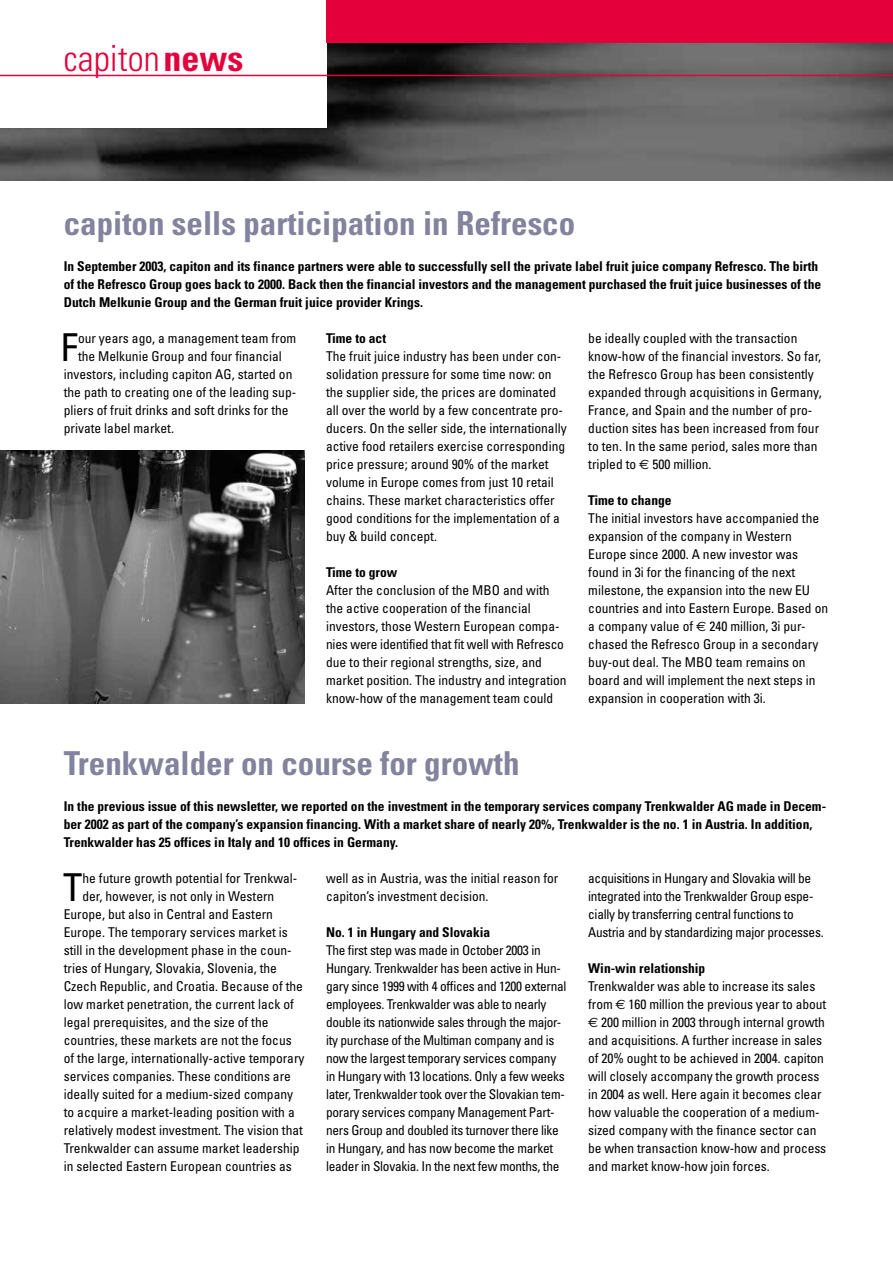
<style>
.page{position:relative;width:893px;height:1263px;background:#fff}
.page>*{position:absolute;margin:0;border:0;box-sizing:border-box;transform-origin:0 0}
.t1{font:condensed 38.4px "Univers";color:#000}
.t2{font:300 condensed 36px "Univers";color:#e4003a}
.t3{font:700 condensed 33px "Univers";color:#83839e}
.t4{font:condensed 13.5px/18px "Univers";color:#000}
.t5{font:700 condensed 13.5px/18px "Univers";color:#000}
.t6{font:condensed 13.5px/18px "Univers";letter-spacing:-.02em;color:#000}
.s1{font-weight:700}
</style>
<div class="page">
<img style="left:0;top:451px;width:304px;height:253px">
<img style="left:0;top:43px;width:893px;height:138px">
<div style="left:0;top:0;width:326px;height:128px;background:#fff"></div>
<hr style="left:0;top:75px;width:893px;height:1px;background:#e4003a">
<div style="left:326px;top:0;width:567px;height:43px;background:#e4003a"></div>
<h2 class="t2" style="left:64px;top:37px;width:181px">capiton<span class="s1">news</span></h2>
<h3 class="t3" style="left:64px;top:203px;width:513px">capiton sells participation in Refresco</h3>
<p class="t5" style="left:64px;top:257px;width:759px">In September 2003, capiton and its finance partners were able to successfully sell the private label fruit juice company Refresco. The birth of the Refresco Group goes back to 2000. Back then the financial investors and the management purchased the fruit juice businesses of the<br>Dutch Melkunie Group and the German fruit juice provider Krings.</p>
<h1 class="t1" style="left:61px;top:323px;width:19px">F</h1>
<p class="t4" style="left:78px;top:329px;width:220px">our years ago, a management team from</p>
<p class="t4" style="left:78px;top:347px;width:205px">the Melkunie Group and four financial</p>
<p class="t4" style="left:64px;top:365px;width:230px">investors, including capiton AG, started on</p>
<p class="t4" style="left:64px;top:383px;width:234px">the path to creating one of the leading sup-</p>
<p class="t4" style="left:64px;top:401px;width:226px">pliers of fruit drinks and soft drinks for the</p>
<p class="t4" style="left:64px;top:419px;width:112px">private label market.</p>
<p class="t5" style="left:326px;top:329px;width:62px">Time to act</p>
<p class="t4" style="left:326px;top:347px;width:242px">The fruit juice industry has been under con&shy;solidation pressure for some time now: on the supplier side, the prices are dominated all over the world by a few concentrate pro&shy;ducers. On the seller side, the internationally active food retailers exercise corresponding price pressure; around 90% of the market volume in Europe comes from just 10 retail chains. These market characteristics offer good conditions for the implementation of a buy &amp; build concept.</p>
<p class="t5" style="left:326px;top:563px;width:73px">Time to grow</p>
<p class="t4" style="left:326px;top:581px;width:242px">After the conclusion of the MBO and with the active cooperation of the financial investors, those Western European compa&shy;nies were identified that fit well with Refresco due to their regional strengths, size, and market position. The industry and integration know-how of the management team could</p>
<p class="t4" style="left:588px;top:329px;width:235px">be ideally coupled with the transaction know-how of the financial investors. So far, the Refresco Group has been consistently expanded through acquisitions in Germany, France, and Spain and the number of pro&shy;duction sites has been increased from four to ten. In the same period, sales more than tripled to 500 million.</p>
<p class="t5" style="left:588px;top:491px;width:85px">Time to change</p>
<p class="t4" style="left:588px;top:509px;width:241px">The initial investors have accompanied the expansion of the company in Western Europe since 2000. A new investor was found in 3i for the financing of the next milestone, the expansion into the new EU countries and into Eastern Europe. Based on a company value of 240 million, 3i pur&shy;chased the Refresco Group in a secondary buy-out deal. The MBO team remains on board and will implement the next steps in expansion in cooperation with 3i.</p>
<h3 class="t3" style="left:64px;top:743px;width:457px">Trenkwalder on course for growth</h3>
<p class="t5" style="left:64px;top:797px;width:764px">In the previous issue of this newsletter, we reported on the investment in the temporary services company Trenkwalder AG made in Decem&shy;ber 2002 as part of the company’s expansion financing. With a market share of nearly 20%, Trenkwalder is the no. 1 in Austria. In addition,<br>Trenkwalder has 25 offices in Italy and 10 offices in Germany.</p>
<h1 class="t1" style="left:63px;top:863px;width:21px">T</h1>
<p class="t4" style="left:82px;top:869px;width:216px">he future growth potential for Trenkwal-</p>
<p class="t4" style="left:82px;top:887px;width:193px">der, however, is not only in Western</p>
<p class="t4" style="left:64px;top:905px;width:211px">Europe, but also in Central and Eastern</p>
<p class="t4" style="left:64px;top:923px;width:226px">Europe. The temporary services market is</p>
<p class="t4" style="left:64px;top:941px;width:226px">still in the development phase in the coun------</p>
<p class="t4" style="left:64px;top:959px;width:215px">tries of Hungary, Slovakia, Slovenia, the</p>
<p class="t4" style="left:64px;top:977px;width:241px">Czech Republic, and Croatia. Because of the</p>
<p class="t4" style="left:64px;top:995px;width:232px">low market penetration, the current lack of</p>
<p class="t4" style="left:64px;top:1013px;width:206px">legal prerequisites, and the size of the</p>
<p class="t4" style="left:64px;top:1031px;width:229px">countries, these markets are not the focus</p>
<p class="t4" style="left:64px;top:1049px;width:242px">of the large, internationally-active temporary</p>
<p class="t4" style="left:64px;top:1067px;width:229px">services companies. These conditions are</p>
<p class="t4" style="left:64px;top:1085px;width:231px">ideally suited for a medium-sized company</p>
<p class="t4" style="left:64px;top:1103px;width:232px">to acquire a market-leading position with a</p>
<p class="t4" style="left:64px;top:1121px;width:241px">relatively modest investment. The vision that</p>
<p class="t4" style="left:64px;top:1139px;width:237px">Trenkwalder can assume market leadership</p>
<p class="t4" style="left:64px;top:1157px;width:229px">in selected Eastern European countries as</p>
<p class="t4" style="left:326px;top:869px;width:234px">well as in Austria, was the initial reason for capiton’s investment decision.</p>
<p class="t5" style="left:326px;top:923px;width:166px">No. 1 in Hungary and Slovakia</p>
<p class="t6" style="left:326px;top:941px;width:242px">The first step was made in October 2003 in Hungary. Trenkwalder has been active in Hun&shy;gary since 1999 with 4 offices and 1200 external employees. Trenkwalder was able to nearly double its nationwide sales through the major&shy;ity purchase of the Multiman company and is now the largest temporary services company in Hungary with 13 locations. Only a few weeks later, Trenkwalder took over the Slovakian tem&shy;porary services company Management Part&shy;ners Group and doubled its turnover there like in Hungary, and has now become the market leader in Slovakia. In the next few months, the</p>
<p class="t6" style="left:588px;top:869px;width:237px">acquisitions in Hungary and Slovakia will be integrated into the Trenkwalder Group espe&shy;cially by transferring central functions to Austria and by standardizing major processes.</p>
<p class="t5" style="left:588px;top:959px;width:119px">Win-win relationship</p>
<p class="t4" style="left:588px;top:977px;width:229px">Trenkwalder was able to increase its sales</p>
<p class="t4" style="left:588px;top:995px;width:240px">from 160 million the previous year to about</p>
<p class="t4" style="left:601px;top:1013px;width:225px">200 million in 2003 through internal growth</p>
<p class="t4" style="left:588px;top:1031px;width:235px">and acquisitions. A further increase in sales</p>
<p class="t4" style="left:588px;top:1049px;width:237px">of 20% ought to be achieved in 2004. capiton</p>
<p class="t4" style="left:588px;top:1067px;width:233px">will closely accompany the growth process</p>
<p class="t4" style="left:588px;top:1085px;width:235px">in 2004 as well. Here again it becomes clear</p>
<p class="t4" style="left:588px;top:1103px;width:233px">how valuable the cooperation of a medium-</p>
<p class="t4" style="left:588px;top:1121px;width:230px">sized company with the finance sector can</p>
<p class="t4" style="left:588px;top:1139px;width:240px">be when transaction know-how and process</p>
<p class="t4" style="left:588px;top:1157px;width:183px">and market know-how join forces.</p>
</div>
